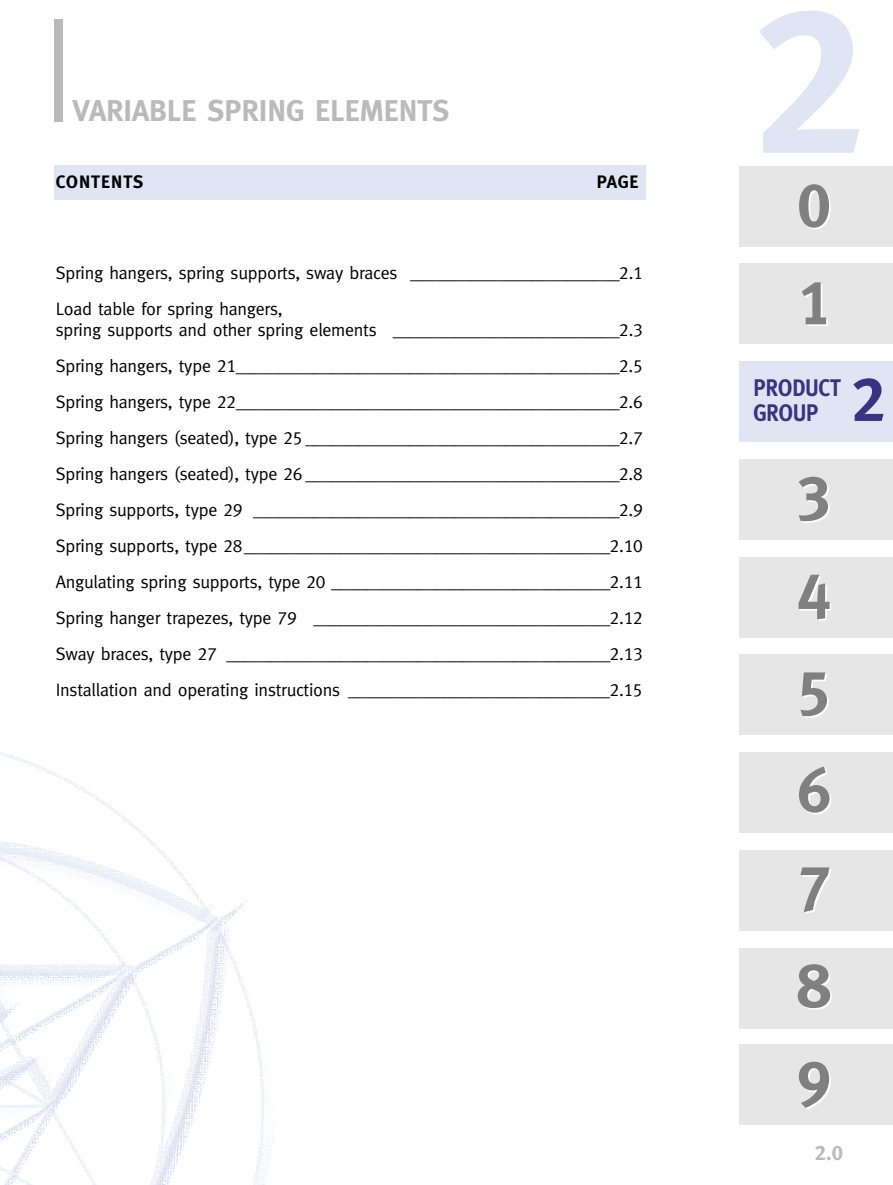
<style>
.page{position:relative;width:893px;height:1185px;background:#fff}
.page>*{position:absolute;margin:0;border:0;box-sizing:border-box;transform-origin:0 0}
.t1{font:210px "Meta Bold Caps";color:#e0e5f3}
.t2{font:63px/97.5px "Meta Bold Caps";color:#808080}
.t3{font:63px "Meta Bold Caps";color:#383484}
.t4{font:30px "Meta Bold Caps";color:#bababa}
.t5{font:24px/24.8px "Meta Bold Caps";color:#383484;scale:.9 1}
.t6{font:21px "Meta Bold Caps";color:#bababa}
.t7{font:18px/36px "Meta LISEGA Normal";letter-spacing:-.015em;color:#000}
.t8{font:700 18px "Meta";letter-spacing:.055em;color:#000}
</style>
<div class="page">
<div style="left:54px;top:19px;width:9px;height:102px;background:#bababa"></div>
<div style="left:739px;top:264px;width:153px;height:80px;background:#e6e6e6"></div>
<img style="left:0;top:752px;width:270px;height:433px">
<div style="left:739px;top:166px;width:153px;height:80px;background:#e6e6e6"></div>
<div style="left:739px;top:361px;width:153px;height:81px;background:#e0e5f3"></div>
<div style="left:739px;top:459px;width:153px;height:81px;background:#e6e6e6"></div>
<div style="left:739px;top:557px;width:153px;height:80px;background:#e6e6e6"></div>
<div style="left:739px;top:655px;width:153px;height:80px;background:#e6e6e6"></div>
<div style="left:739px;top:753px;width:153px;height:80px;background:#e6e6e6"></div>
<div style="left:739px;top:850px;width:153px;height:81px;background:#e6e6e6"></div>
<div style="left:739px;top:1044px;width:153px;height:80px;background:#e6e6e6"></div>
<div style="left:739px;top:948px;width:153px;height:81px;background:#e6e6e6"></div>
<div style="left:54px;top:166px;width:591px;height:34px;background:#e0e5f3"></div>
<h3 class="t4" style="left:72px;top:93px;width:379px">VARIABLE SPRING ELEMENTS</h3>
<p class="t8" style="left:56px;top:175px;width:89px">CONTENTS</p>
<p class="t8" style="left:597px;top:175px;width:43px">PAGE</p>
<p class="t7" style="left:56px;top:257px;width:588px">Spring hangers, spring supports, sway braces ________________________2.1<br>Load table for spring hangers,</p>
<p class="t7" style="left:56px;top:314px;width:588px;text-align:justify">spring supports and other spring elements __________________________2.3<br>Spring hangers, type 21____________________________________________2.5<br>Spring hangers, type 22____________________________________________2.6<br>Spring hangers (seated), type 25 ____________________________________2.7<br>Spring hangers (seated), type 26 ____________________________________2.8<br>Spring supports, type 29 __________________________________________2.9<br>Spring supports, type 28__________________________________________2.10<br>Angulating spring supports, type 20 ________________________________2.11<br>Spring hanger trapezes, type 79 __________________________________2.12<br>Sway braces, type 27 ____________________________________________2.13<br>Installation and operating instructions ______________________________2.15</p>
<h1 class="t1" style="left:753px;top:-43px;width:114px">2</h1>
<h2 class="t2" style="left:797px;top:156px;width:35px">0<br>1</h2>
<h3 class="t5" style="left:753px;top:376px;width:99px">PRODUCT<br>GROUP</h3>
<h2 class="t3" style="left:851px;top:362px;width:35px">2</h2>
<h2 class="t2" style="left:797px;top:449px;width:35px;text-align:justify">3<br>4<br>5<br>6<br>7<br>8<br>9</h2>
<p class="t6" style="left:814px;top:1140px;width:30px">2.0</p>
</div>
